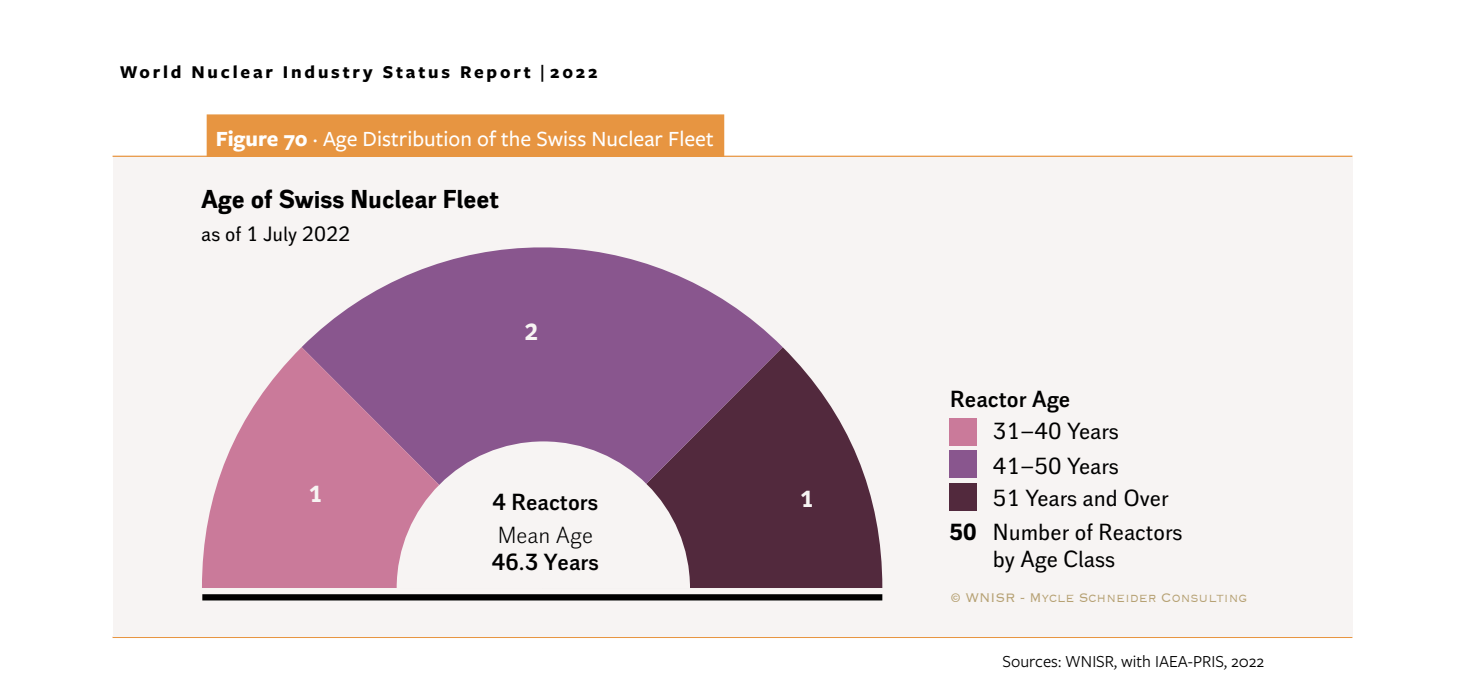
<style>
.page{position:relative;width:1481px;height:698px;background:#fff}
.page>*{position:absolute;margin:0;border:0;box-sizing:border-box;transform-origin:0 0}
.t1{font:700 25px "Walbaum Grotesk Text";color:#000}
.t2{font:22.5px/33.5px "Walbaum Grotesk Text";color:#000}
.t3{font:500 22.5px "Freight Sans Pro";color:#fff}
.t4{font:700 22.5px/32.8px "Walbaum Grotesk";color:#000}
.t5{font:700 22.5px "Walbaum Grotesk Text";color:#f7f4f3}
.t6{font:20px "Walbaum Grotesk Text";color:#000}
.t7{font:700 18.75px "Freight Sans Pro";letter-spacing:.15em;color:#000}
.Sources{font:17.5px "Freight Sans Pro";color:#000}
.t8{font:300 16.25px "Copperplate";color:#b6a173}
.s1{font-weight:700}
.s2{font-weight:400}
</style>
<div class="page">
<hr style="left:113px;top:636px;width:1239px;height:1px;background:#e79541">
<hr style="left:113px;top:155px;width:1239px;height:2px;background:#e79541">
<div style="left:113px;top:157px;width:1239px;height:478px;background:#f7f4f3"></div>
<svg style="left:783px;top:347px;width:99px;height:240px;fill:#52293d"></svg>
<svg style="left:302px;top:247px;width:481px;height:340px;fill:#89568e"></svg>
<svg style="left:202px;top:347px;width:340px;height:240px;background:#bc7ea1"></svg>
<svg style="left:202px;top:594px;width:680px;height:6px;background:#090909"></svg>
<svg style="left:397px;top:441px;width:293px;height:146px"></svg>
<div style="left:949px;top:418px;width:28px;height:28px;background:#ca7a9a"></div>
<div style="left:949px;top:450px;width:28px;height:27px;background:#89568e"></div>
<div style="left:949px;top:482px;width:28px;height:28px;background:#52293d"></div>
<div style="left:207px;top:114px;width:517px;height:43px;background:#e79541"></div>
<p class="t7" style="left:120px;top:59px;width:479px">World Nuclear Industry Status Report | 2022</p>
<p class="t3" style="left:216px;top:124px;width:499px"><span class="s1">Figure 70</span> · Age Distribution of the Swiss Nuclear Fleet</p>
<p class="t1" style="left:201px;top:185px;width:299px">Age of Swiss Nuclear Fleet</p>
<p class="t6" style="left:201px;top:222px;width:150px">as of 1 July 2022</p>
<p class="t5" style="left:308px;top:480px;width:15px">1</p>
<p class="t5" style="left:524px;top:319px;width:15px">2</p>
<p class="t4" style="left:492px;top:486px;width:107px">4 Reactors<br><span class="s2">Mean Age</span></p>
<p class="t4" style="left:492px;top:546px;width:109px">46.3 Years</p>
<p class="t5" style="left:800px;top:486px;width:15px">1</p>
<p class="t4" style="left:950px;top:383px;width:121px">Reactor Age</p>
<p class="t2" style="left:993px;top:415px;width:177px">31–40 Years<br>41–50 Years<br>51 Years and Over</p>
<p class="t2" style="left:993px;top:519px;width:191px;line-height:27px;text-indent:-43px"><span class="s1">50</span> Number of Reactors by Age Class</p>
<p class="t8" style="left:951px;top:586px;width:298px">© WNISR - Mycle Schneider Consulting</p>
<p class="Sources" style="left:1002px;top:649px;width:263px">Sources: WNISR, with IAEA-PRIS, 2022</p>
</div>
